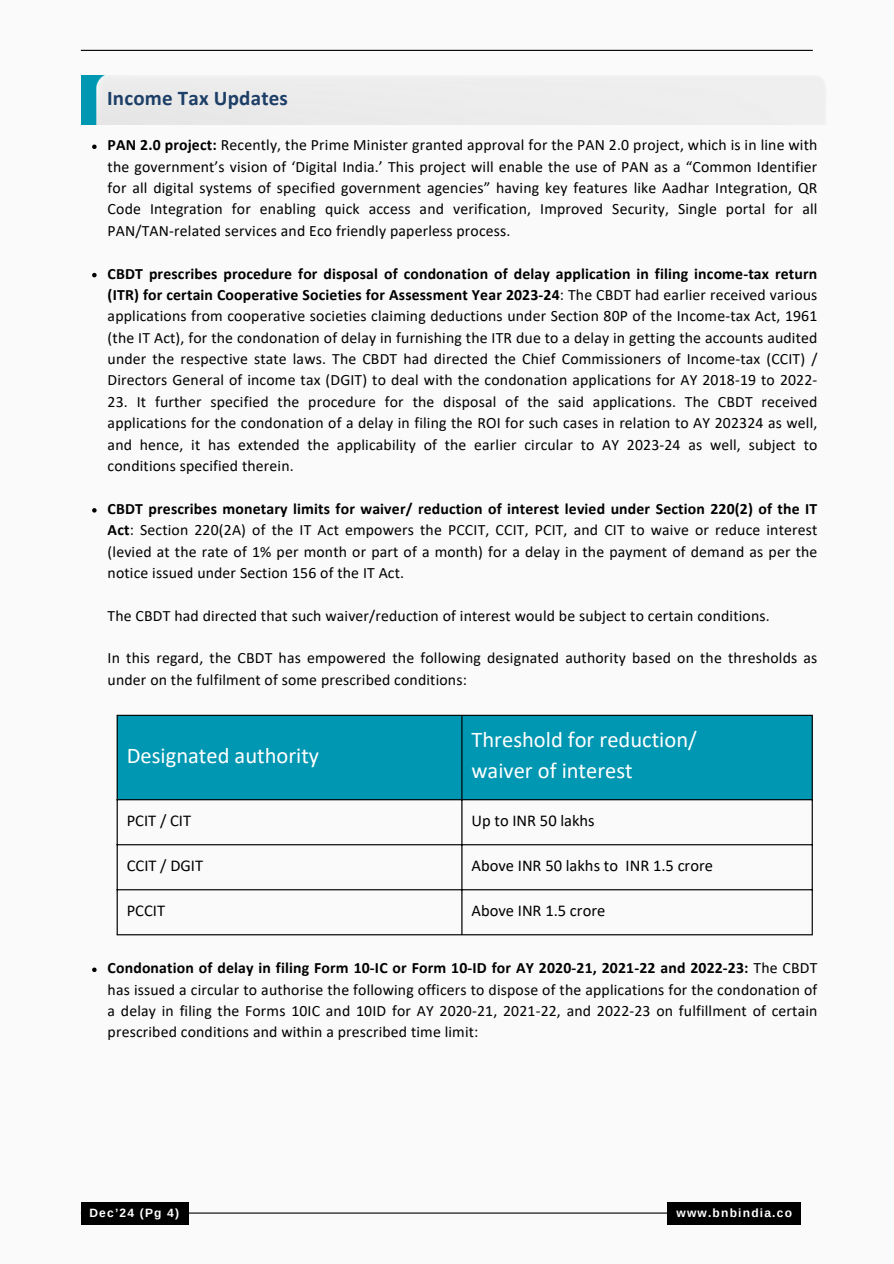
<style>
.page{position:relative;width:894px;height:1264px;background:#fff}
.page>*{position:absolute;margin:0;border:0;box-sizing:border-box;transform-origin:0 0}
.t1{font:22.5px "Calibri";color:#fff}
.t2{font:700 21px "Calibri";letter-spacing:.01em;color:#1d3e67}
.t3{font:16.5px "Calibri";color:#000}
.t4{font:15.75px/21.3px "Calibri";letter-spacing:.01em;color:#000;text-align:justify}
.t5{font:700 12px "Arimo";letter-spacing:.1em;color:#fff}
.s1{font-weight:700}
</style>
<div class="page">
<div style="left:0;top:0;width:893px;height:1263px;background:#fafafa"></div>
<hr style="left:81px;top:50px;width:731px;height:1px;background:#000">
<hr style="left:81px;top:1212px;width:710px;height:1px;background:#000">
<div style="left:666px;top:1201px;width:134px;height:23px;background:#000"></div>
<div style="left:81px;top:75px;width:49px;height:50px;background:#0097b2"></div>
<div style="left:96px;top:75px;width:728px;height:50px;background:#ededed"></div>
<svg style="left:92px;top:144px;width:5px;height:5px"></svg>
<svg style="left:92px;top:273px;width:5px;height:4px"></svg>
<svg style="left:92px;top:508px;width:5px;height:4px"></svg>
<div style="left:118px;top:716px;width:693px;height:83px;background:#0097b2"></div>
<hr style="left:117px;top:716px;width:1px;height:218px;background:#000">
<hr style="left:461px;top:716px;width:1px;height:218px;background:#000">
<hr style="left:811px;top:716px;width:1px;height:218px;background:#000">
<hr style="left:117px;top:714px;width:695px;height:2px;background:#000">
<hr style="left:117px;top:799px;width:695px;height:1px;background:#000">
<hr style="left:117px;top:844px;width:695px;height:1px;background:#000">
<hr style="left:117px;top:889px;width:695px;height:1px;background:#000">
<hr style="left:117px;top:934px;width:695px;height:1px;background:#000">
<div style="left:81px;top:1201px;width:108px;height:23px;background:#000"></div>
<svg style="left:92px;top:967px;width:5px;height:5px"></svg>
<p class="t2" style="left:107px;top:89px;width:182px">Income Tax Updates</p>
<p class="t4" style="left:108px;top:136px;width:711px"><span class="s1">PAN 2.0 project:</span> Recently, the Prime Minister granted approval for the PAN 2.0 project, which is in line with the government’s vision of ‘Digital India.’ This project will enable the use of PAN as a “Common Identifier for all digital systems of specified government agencies” having key features like Aadhar Integration, QR Code Integration for enabling quick access and verification, Improved Security, Single portal for all PAN/TAN-related services and Eco friendly paperless process.</p>
<h1 class="t4" style="left:108px;top:264px;width:711px"><span class="s1">CBDT prescribes procedure for disposal of condonation of delay application in filing income-tax return (ITR) for certain Cooperative Societies for Assessment Year 2023-24</span>: The CBDT had earlier received various applications from cooperative societies claiming deductions under Section 80P of the Income-tax Act, 1961 (the IT Act), for the condonation of delay in furnishing the ITR due to a delay in getting the accounts audited under the respective state laws. The CBDT had directed the Chief Commissioners of Income-tax (CCIT) / Directors General of income tax (DGIT) to deal with the condonation applications for AY 2018-19 to 2022-</h1>
<h1 class="t4" style="left:108px;top:392px;width:711px">23. It further specified the procedure for the disposal of the said applications. The CBDT received applications for the condonation of a delay in filing the ROI for such cases in relation to AY 202324 as well, and hence, it has extended the applicability of the earlier circular to AY 2023-24 as well, subject to conditions specified therein.</h1>
<p class="t4" style="left:108px;top:499px;width:711px"><span class="s1">CBDT prescribes monetary limits for waiver/ reduction of interest levied under Section 220(2) of the IT Act</span>: Section 220(2A) of the IT Act empowers the PCCIT, CCIT, PCIT, and CIT to waive or reduce interest (levied at the rate of 1% per month or part of a month) for a delay in the payment of demand as per the notice issued under Section 156 of the IT Act.</p>
<p class="t4" style="left:108px;top:606px;width:663px">The CBDT had directed that such waiver/reduction of interest would be subject to certain conditions.</p>
<p class="t4" style="left:108px;top:649px;width:711px">In this regard, the CBDT has empowered the following designated authority based on the thresholds as under on the fulfilment of some prescribed conditions:</p>
<p class="t1" style="left:127px;top:746px;width:194px">Designated authority</p>
<p class="t1" style="left:471px;top:730px;width:227px">Threshold for reduction/</p>
<p class="t1" style="left:471px;top:761px;width:163px">waiver of interest</p>
<p class="t3" style="left:127px;top:813px;width:66px">PCIT / CIT</p>
<p class="t3" style="left:471px;top:813px;width:125px">Up to INR 50 lakhs</p>
<p class="t3" style="left:127px;top:858px;width:78px">CCIT / DGIT</p>
<p class="t3" style="left:471px;top:858px;width:243px">Above INR 50 lakhs to INR 1.5 crore</p>
<p class="t3" style="left:127px;top:903px;width:40px">PCCIT</p>
<p class="t3" style="left:471px;top:903px;width:135px">Above INR 1.5 crore</p>
<p class="t4" style="left:108px;top:958px;width:711px"><span class="s1">Condonation of delay in filing Form 10-IC or Form 10-ID for AY 2020-21, 2021-22 and 2022-23:</span> The CBDT has issued a circular to authorise the following officers to dispose of the applications for the condonation of a delay in filing the Forms 10IC and 10ID for AY 2020-21, 2021-22, and 2022-23 on fulfillment of certain prescribed conditions and within a prescribed time limit:</p>
<p class="t5" style="left:89px;top:1206px;width:91px">Dec’24 (Pg 4)</p>
<p class="t5" style="left:676px;top:1206px;width:117px">www.bnbindia.co</p>
</div>
